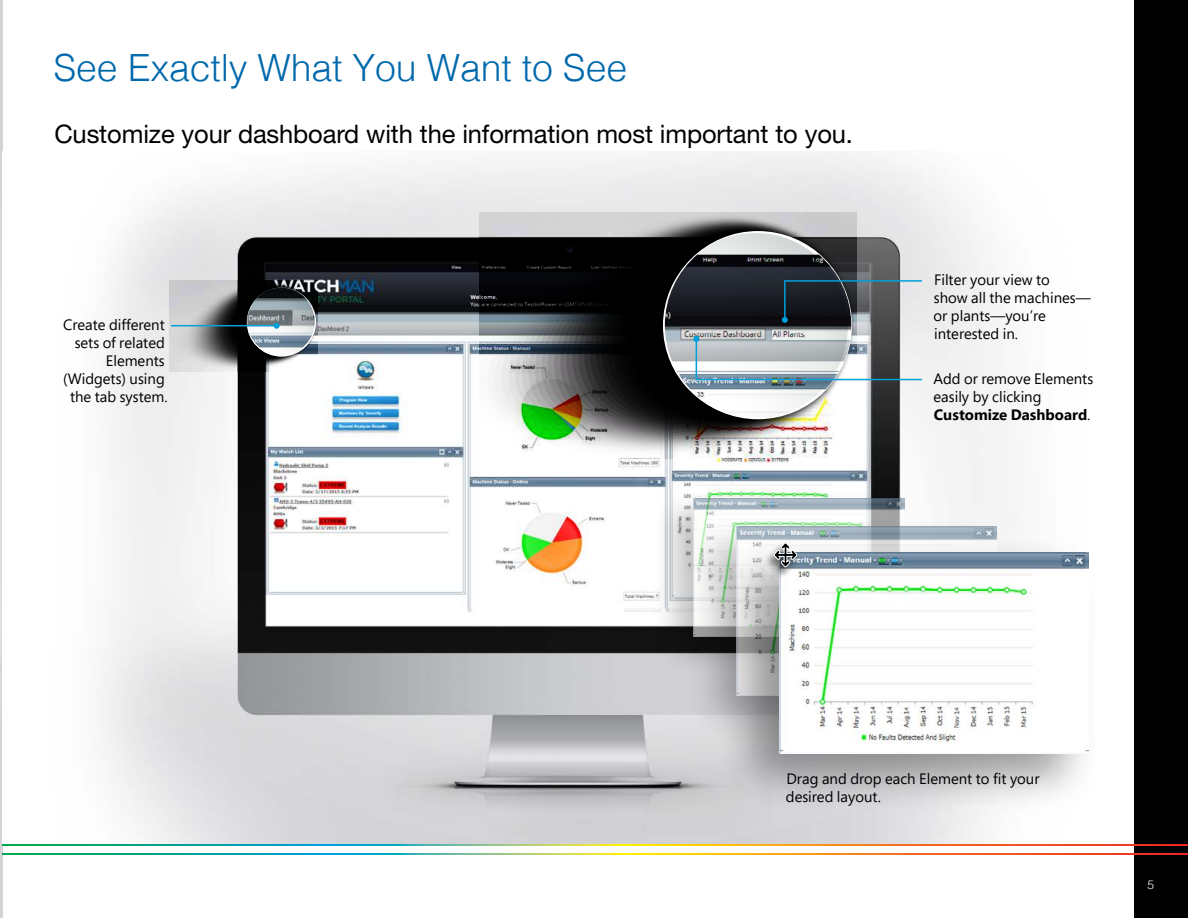
<style>
.page{position:relative;width:1188px;height:918px;background:#fff}
.page>*{position:absolute;margin:0;border:0;box-sizing:border-box;transform-origin:0 0}
.t1{font:300 37.5px "Helvetica";letter-spacing:-.005em;color:#0068ac}
.t2{font:25.5px "Helvetica Neue";letter-spacing:-.005em;color:#000}
.t3{font:15px/18px "Segoe Pro";color:#000}
.t4{font:300 12px "Helvetica";color:#fff}
.s1{font-weight:700}
</style>
<div class="page">
<img style="left:99px;top:151px;width:910px;height:693px">
<svg style="left:481px;top:215px;width:374px;height:238px"></svg>
<svg style="left:488px;top:216px;width:366px;height:236px"></svg>
<svg style="left:495px;top:217px;width:359px;height:233px"></svg>
<svg style="left:501px;top:218px;width:353px;height:231px"></svg>
<svg style="left:508px;top:218px;width:345px;height:230px"></svg>
<svg style="left:515px;top:219px;width:338px;height:227px"></svg>
<svg style="left:522px;top:220px;width:331px;height:225px"></svg>
<svg style="left:528px;top:220px;width:324px;height:223px;background:#7d9081"></svg>
<svg style="left:535px;top:221px;width:317px;height:221px;background:#7b8e7e"></svg>
<svg style="left:541px;top:222px;width:310px;height:219px;background:#718775"></svg>
<svg style="left:548px;top:222px;width:303px;height:217px;background:#697d6c"></svg>
<svg style="left:554px;top:223px;width:297px;height:215px;background:#5b6b5a"></svg>
<svg style="left:560px;top:223px;width:290px;height:214px;background:#73796e"></svg>
<svg style="left:566px;top:224px;width:284px;height:211px;background:#66675e"></svg>
<svg style="left:572px;top:225px;width:277px;height:209px;background:#554f47"></svg>
<svg style="left:578px;top:225px;width:271px;height:208px;background:#63605f"></svg>
<svg style="left:584px;top:226px;width:265px;height:205px;background:#525051"></svg>
<svg style="left:590px;top:227px;width:258px;height:203px"></svg>
<svg style="left:596px;top:227px;width:252px;height:202px;background:#4d4243"></svg>
<svg style="left:601px;top:228px;width:246px;height:199px;background:#3b393a"></svg>
<svg style="left:607px;top:229px;width:240px;height:197px"></svg>
<svg style="left:612px;top:229px;width:235px;height:196px;background:#3c3c3c"></svg>
<svg style="left:617px;top:230px;width:229px;height:193px;background:#2b2b2b"></svg>
<div style="left:650px;top:487px;width:263px;height:189px;background:#000;opacity:.37"></div>
<img style="left:693px;top:498px;width:212px;height:16px">
<div style="left:683px;top:514px;width:323px;height:232px;background:#000;opacity:.37"></div>
<img style="left:737px;top:527px;width:259px;height:9px">
<div style="left:716px;top:536px;width:385px;height:277px;background:#000;opacity:.37"></div>
<img style="left:780px;top:552px;width:309px;height:202px">
<svg style="left:170px;top:281px;width:148px;height:90px;background:#858b8e"></svg>
<div style="left:764px;top:542px;width:36px;height:37px;background:#000;opacity:.75"></div>
<svg style="left:774px;top:543px;width:23px;height:24px"></svg>
<svg style="left:623px;top:231px;width:300px;height:191px;background:#6a6f71"></svg>
<div style="left:1134px;top:0;width:54px;height:918px;background:#000"></div>
<svg style="left:2px;top:853px;width:1186px;height:1px"></svg>
<svg style="left:2px;top:844px;width:1186px;height:2px;background:#929857"></svg>
<h1 class="t1" style="left:54px;top:36px;width:575px">See Exactly What You Want to See</h1>
<h2 class="t2" style="left:54px;top:119px;width:800px">Customize your dashboard with the information most important to you.</h2>
<p class="t3" style="left:63px;top:315px;width:106px;text-align:right">Create different sets of related<br>Elements (Widgets) using the tab system.</p>
<p class="t3" style="left:934px;top:270px;width:159px">Filter your view to<br>show all the machines— or plants—you’re interested in.</p>
<p class="t3" style="left:933px;top:369px;width:161px">Add or remove Elements easily by clicking<br><span class="s1">Customize Dashboard</span>.</p>
<p class="t3" style="left:786px;top:769px;width:255px">Drag and drop each Element to fit your desired layout.</p>
<p class="t4" style="left:1148px;top:874px;width:8px">5</p>
</div>
